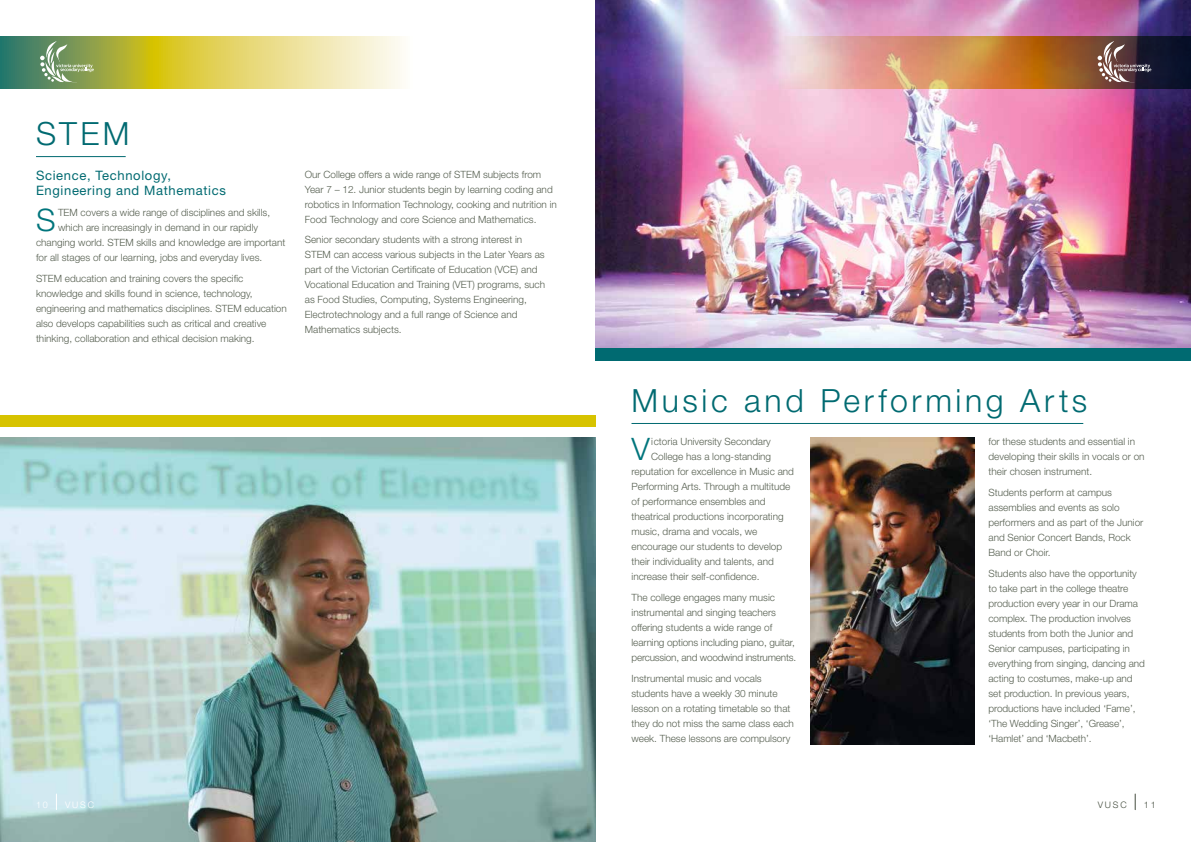
<style>
.page{position:relative;width:1191px;height:842px;background:#fff}
.page>*{position:absolute;margin:0;border:0;box-sizing:border-box;transform-origin:0 0}
.t1{font:300 32px "Helvetica Neue LT Std";letter-spacing:.11em;color:#006a71}
.t2{font:300 31px "Helvetica Neue LT Std";color:#00757c}
.t3{font:13px/15.6px "Helvetica Neue LT Std";letter-spacing:.05em;color:#006a71}
.t4{font:300 10px/15px "Helvetica Neue LT Std";color:#565f50}
.t5{font:300 9px "Helvetica Neue LT Std";letter-spacing:.2em;color:#fff}
.t6{font:300 9px "Helvetica Neue LT Std";letter-spacing:.2em;color:#444d3e}
</style>
<div class="page">
<img style="left:0;top:437px;width:595px;height:405px">
<img style="left:810px;top:438px;width:164px;height:306px">
<div style="left:595px;top:183px;width:596px;height:178px;background:#006a71"></div>
<img style="left:595px;top:0;width:596px;height:348px">
<hr style="left:631px;top:423px;width:452px;height:1px;background:#006a71">
<hr style="left:36px;top:156px;width:90px;height:1px;background:#006a71">
<div style="left:0;top:415px;width:595px;height:12px;background:#d7c300"></div>
<img style="left:671px;top:36px;width:520px;height:53px">
<svg style="left:1097px;top:41px;width:54px;height:41px;background:#695457"></svg>
<svg style="left:1135px;top:794px;width:1px;height:16px"></svg>
<svg style="left:0;top:36px;width:402px;height:53px;background:#cac975"></svg>
<svg style="left:40px;top:41px;width:54px;height:41px;background:#8da775"></svg>
<svg style="left:56px;top:794px;width:1px;height:16px"></svg>
<h1 class="t1" style="left:36px;top:114px;width:95px">STEM</h1>
<h3 class="t3" style="left:36px;top:167px;width:191px">Science, Technology,<br>Engineering and Mathematics</h3>
<h2 class="t2" style="left:36px;top:201px;width:21px">S</h2>
<p class="t4" style="left:58px;top:205px;width:214px">TEM covers a wide range of disciplines and skills,</p>
<p class="t4" style="left:58px;top:220px;width:202px">which are increasingly in demand in our rapidly</p>
<p class="t4" style="left:36px;top:235px;width:251px">changing world. STEM skills and knowledge are important</p>
<p class="t4" style="left:36px;top:250px;width:228px">for all stages of our learning, jobs and everyday lives.</p>
<p class="t4" style="left:36px;top:271px;width:252px">STEM education and training covers the specific knowledge and skills found in science, technology, engineering and mathematics disciplines. STEM education also develops capabilities such as critical and creative thinking, collaboration and ethical decision making.</p>
<p class="t4" style="left:305px;top:166px;width:254px">Our College offers a wide range of STEM subjects from Year 7 – 12. Junior students begin by learning coding and robotics in Information Technology, cooking and nutrition in Food Technology and core Science and Mathematics.</p>
<p class="t4" style="left:305px;top:232px;width:242px">Senior secondary students with a strong interest in STEM can access various subjects in the Later Years as part of the Victorian Certificate of Education (VCE) and Vocational Education and Training (VET) programs, such as Food Studies, Computing, Systems Engineering, Electrotechnology and a full range of Science and Mathematics subjects.</p>
<h1 class="t1" style="left:631px;top:381px;width:457px">Music and Performing Arts</h1>
<h2 class="t2" style="left:631px;top:430px;width:20px">V</h2>
<p class="t4" style="left:651px;top:434px;width:121px">ictoria University Secondary</p>
<p class="t4" style="left:651px;top:449px;width:122px">College has a long-standing</p>
<p class="t4" style="left:631px;top:464px;width:164px">reputation for excellence in Music and</p>
<p class="t4" style="left:631px;top:479px;width:160px">Performing Arts. Through a multitude</p>
<p class="t4" style="left:631px;top:494px;width:135px">of performance ensembles and</p>
<p class="t4" style="left:631px;top:509px;width:154px">theatrical productions incorporating</p>
<p class="t4" style="left:631px;top:524px;width:127px">music, drama and vocals, we</p>
<p class="t4" style="left:631px;top:539px;width:152px">encourage our students to develop</p>
<p class="t4" style="left:631px;top:554px;width:144px">their individuality and talents, and</p>
<p class="t4" style="left:631px;top:569px;width:129px">increase their self-confidence.</p>
<p class="t4" style="left:631px;top:590px;width:166px">The college engages many music instrumental and singing teachers offering students a wide range of learning options including piano, guitar, percussion, and woodwind instruments.</p>
<p class="t4" style="left:631px;top:670px;width:164px">Instrumental music and vocals students have a weekly 30 minute lesson on a rotating timetable so that they do not miss the same class each week. These lessons are compulsory</p>
<p class="t4" style="left:988px;top:434px;width:158px">for these students and essential in developing their skills in vocals or on their chosen instrument.</p>
<p class="t4" style="left:988px;top:485px;width:156px">Students perform at campus assemblies and events as solo performers and as part of the Junior and Senior Concert Bands, Rock<br>Band or Choir.</p>
<p class="t4" style="left:988px;top:565px;width:158px">Students also have the opportunity to take part in the college theatre production every year in our Drama complex. The production involves students from both the Junior and Senior campuses, participating in everything from singing, dancing and acting to costumes, make-up and set production. In previous years, productions have included ‘Fame’, ‘The Wedding Singer’, ‘Grease’, ‘Hamlet’ and ‘Macbeth’.</p>
<p class="t5" style="left:36px;top:799px;width:13px">10</p>
<p class="t5" style="left:65px;top:799px;width:30px">VUSC</p>
<p class="t6" style="left:1097px;top:799px;width:30px">VUSC</p>
<p class="t6" style="left:1143px;top:799px;width:13px">11</p>
</div>
